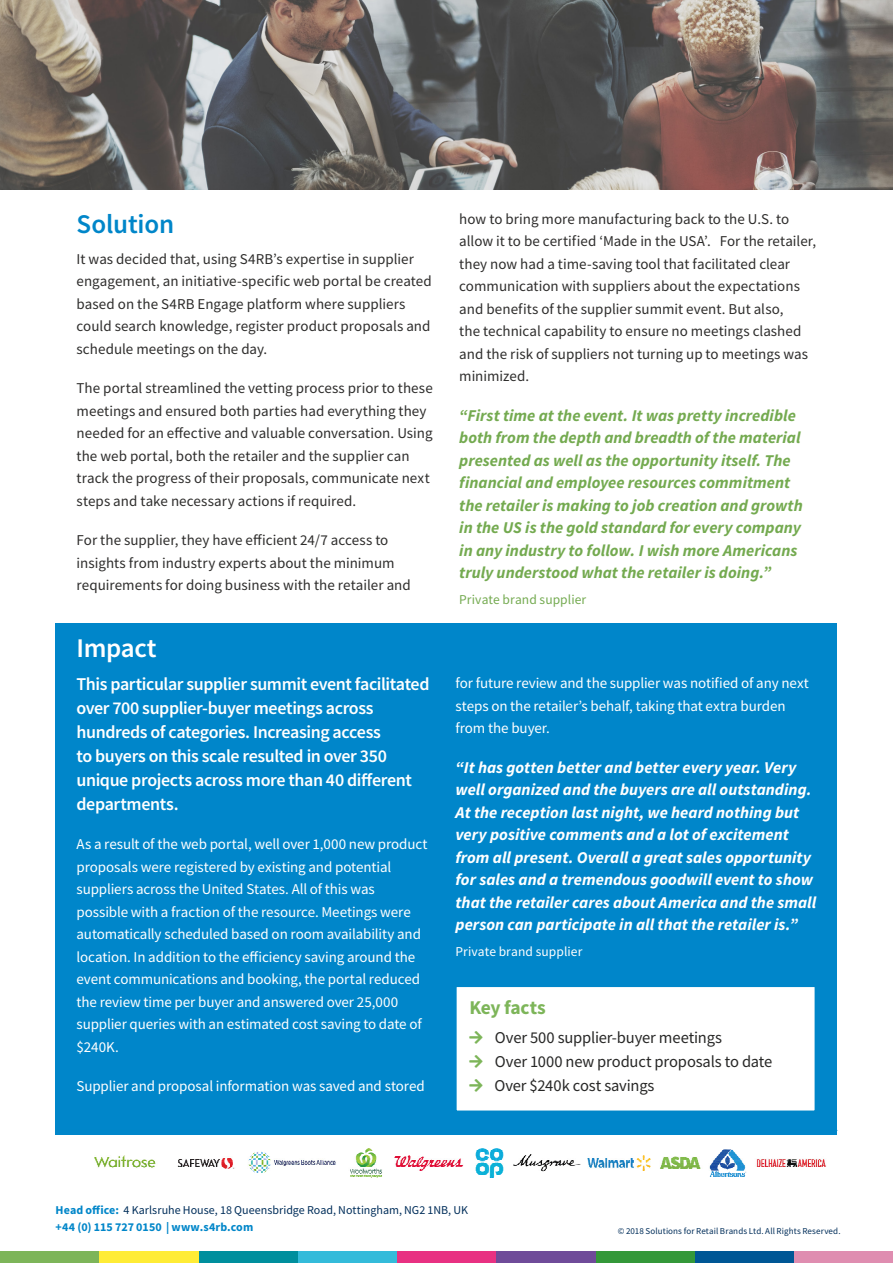
<style>
.page{position:relative;width:893px;height:1263px;background:#fff}
.page>*{position:absolute;margin:0;border:0;box-sizing:border-box;transform-origin:0 0}
.t1{font:600 27px "Source Sans Pro";letter-spacing:-.005em;color:#0086c9}
.t2{font:600 27px "Source Sans Pro";letter-spacing:-.015em;color:#fff}
.t3{font:700 19.5px "Source Sans Pro";letter-spacing:-.01em;color:#7db559}
.t4{font:600 18px/24px "Source Sans Pro";letter-spacing:-.025em;color:#fff}
.t5{font:italic 700 16.5px/22.5px "Source Sans Pro";color:#fff}
.t6{font:italic 700 16.5px/22.5px "Source Sans Pro";color:#74aa50}
.t7{font:16.5px/24px "Source Sans Pro";letter-spacing:-.01em;color:#282827}
.t8{font:15px/22.5px "Source Sans Pro";letter-spacing:.005em;color:#2e2d2c}
.t9{font:15px/22.5px "Source Sans Pro";letter-spacing:-.005em;color:#fff}
.t10{font:13.5px "Source Sans Pro";letter-spacing:.005em;color:#74aa50}
.t11{font:13.5px "Source Sans Pro";letter-spacing:.005em;color:#fff}
.t12{font:12px/16.5px "Source Sans Pro";color:#002e5a}
.t13{font:9px "Source Sans Pro";letter-spacing:.01em;color:#002e5a}
.s1{font-weight:700;color:#0086c9}
</style>
<div class="page">
<div style="left:56px;top:623px;width:781px;height:512px;background:#0086ca"></div>
<div style="left:794px;top:1251px;width:99px;height:12px;background:#df8db0"></div>
<div style="left:0;top:1251px;width:99px;height:12px;background:#7db559"></div>
<div style="left:397px;top:1251px;width:99px;height:12px;background:#e83182"></div>
<div style="left:694px;top:1251px;width:100px;height:12px;background:#005795"></div>
<div style="left:298px;top:1251px;width:99px;height:12px;background:#34bbda"></div>
<div style="left:595px;top:1251px;width:99px;height:12px;background:#349839"></div>
<div style="left:198px;top:1251px;width:100px;height:12px;background:#008f9d"></div>
<div style="left:496px;top:1251px;width:99px;height:12px;background:#6f4b99"></div>
<div style="left:99px;top:1251px;width:99px;height:12px;background:#ffec36"></div>
<div style="left:456px;top:986px;width:359px;height:125px;background:#fff"></div>
<div style="left:455px;top:985px;width:361px;height:127px;border:2px solid #0086c9"></div>
<img style="left:0;top:0;width:893px;height:189px">
<img style="left:95px;top:1155px;width:61px;height:13px">
<img style="left:177px;top:1148px;width:649px;height:30px">
<h1 class="t1" style="left:77px;top:206px;width:99px">Solution</h1>
<p class="t8" style="left:77px;top:249px;width:357px">It was decided that, using S4RB’s expertise in supplier engagement, an initiative-specific web portal be created based on the S4RB Engage platform where suppliers could search knowledge, register product proposals and schedule meetings on the day.</p>
<p class="t8" style="left:77px;top:378px;width:358px">The portal streamlined the vetting process prior to these meetings and ensured both parties had everything they needed for an effective and valuable conversation. Using the web portal, both the retailer and the supplier can track the progress of their proposals, communicate next steps and take necessary actions if required.</p>
<p class="t8" style="left:77px;top:530px;width:336px">For the supplier, they have efficient 24/7 access to insights from industry experts about the minimum requirements for doing business with the retailer and</p>
<h1 class="t2" style="left:77px;top:630px;width:82px">Impact</h1>
<p class="t4" style="left:77px;top:673px;width:355px">This particular supplier summit event facilitated over 700 supplier-buyer meetings across hundreds of categories. Increasing access<br>to buyers on this scale resulted in over 350 unique projects across more than 40 different departments.</p>
<p class="t9" style="left:77px;top:834px;width:353px">As a result of the web portal, well over 1,000 new product proposals were registered by existing and potential suppliers across the United States. All of this was possible with a fraction of the resource. Meetings were automatically scheduled based on room availability and location. In addition to the efficiency saving around the event communications and booking, the portal reduced the review time per buyer and answered over 25,000 supplier queries with an estimated cost saving to date of $240K.</p>
<p class="t9" style="left:77px;top:1076px;width:350px">Supplier and proposal information was saved and stored</p>
<p class="t8" style="left:459px;top:209px;width:358px">how to bring more manufacturing back to the U.S. to allow it to be certified ‘Made in the USA’. For the retailer, they now had a time-saving tool that facilitated clear communication with suppliers about the expectations and benefits of the supplier summit event. But also,<br>the technical capability to ensure no meetings clashed and the risk of suppliers not turning up to meetings was minimized.</p>
<p class="t6" style="left:459px;top:404px;width:345px">“First time at the event. It was pretty incredible both from the depth and breadth of the material presented as well as the opportunity itself. The financial and employee resources commitment the retailer is making to job creation and growth in the US is the gold standard for every company in any industry to follow. I wish more Americans truly understood what the retailer is doing.”</p>
<p class="t10" style="left:459px;top:591px;width:128px">Private brand supplier</p>
<p class="t9" style="left:455px;top:673px;width:355px">for future review and the supplier was notified of any next steps on the retailer’s behalf, taking that extra burden from the buyer.</p>
<p class="t5" style="left:455px;top:755px;width:362px">“It has gotten better and better every year. Very well organized and the buyers are all outstanding.<br>At the reception last night, we heard nothing but very positive comments and a lot of excitement from all present. Overall a great sales opportunity for sales and a tremendous goodwill event to show that the retailer cares about America and the small person can participate in all that the retailer is.”</p>
<p class="t11" style="left:455px;top:943px;width:128px">Private brand supplier</p>
<h2 class="t3" style="left:469px;top:995px;width:78px">Key facts</h2>
<p class="t7" style="left:494px;top:1026px;width:279px">Over 500 supplier-buyer meetings<br>Over 1000 new product proposals to date<br>Over $240k cost savings</p>
<p class="t12" style="left:56px;top:1203px;width:414px"><span class="s1">Head office:</span> 4 Karlsruhe House, 18 Queensbridge Road, Nottingham, NG2 1NB, UK <span class="s1">+44 (0) 115 727 0150 | www.s4rb.com</span></p>
<p class="t13" style="left:618px;top:1225px;width:224px">© 2018 Solutions for Retail Brands Ltd. All Rights Reserved.</p>
</div>
